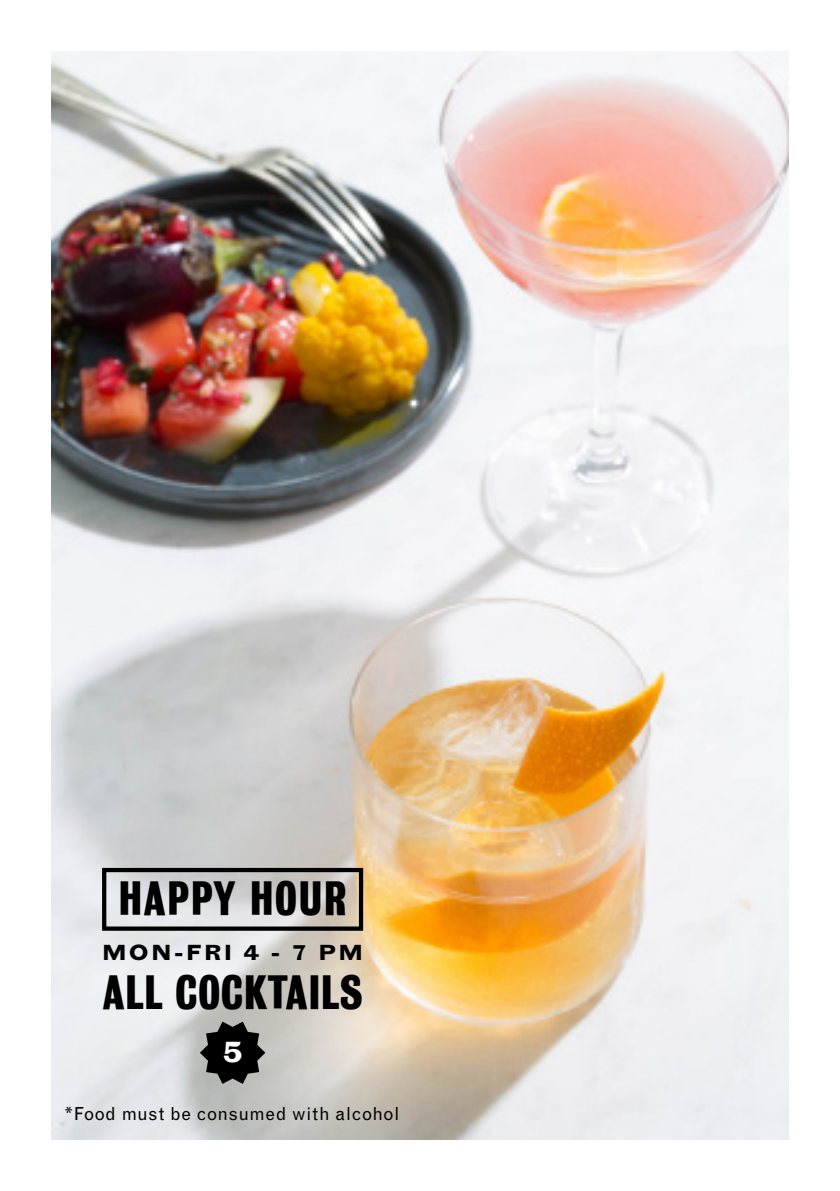
<style>
.page{position:relative;width:840px;height:1191px;background:#fff}
.page>*{position:absolute;margin:0;border:0;box-sizing:border-box;transform-origin:0 0}
.t1{font:44px "Bureau Grotesque Three Seven";letter-spacing:.02em;color:#000}
.t2{font:44px "Bureau Grotesque Three Seven";letter-spacing:.04em;color:#000}
.t3{font:700 expanded 30px "Grotesque MT Std";color:#fff}
.t4{font:700 expanded 22px "Grotesque MT Std";letter-spacing:.1em;color:#000}
.t5{font:18px "Grotesque MT Std";letter-spacing:.02em;color:#000}
</style>
<div class="page">
<img style="left:51px;top:51px;width:737px;height:1089px">
<div style="left:102px;top:868px;width:261px;height:62px;border:4px solid #000"></div>
<svg style="left:200px;top:1021px;width:65px;height:63px;background:#434442"></svg>
<p class="t2" style="left:119px;top:873px;width:229px">HAPPY HOUR</p>
<p class="t4" style="left:102px;top:939px;width:262px">MON-FRI 4 - 7 PM</p>
<p class="t1" style="left:103px;top:966px;width:261px">ALL COCKTAILS</p>
<p class="t3" style="left:221px;top:1034px;width:23px">5</p>
<p class="t5" style="left:64px;top:1103px;width:336px">*Food must be consumed with alcohol</p>
</div>
